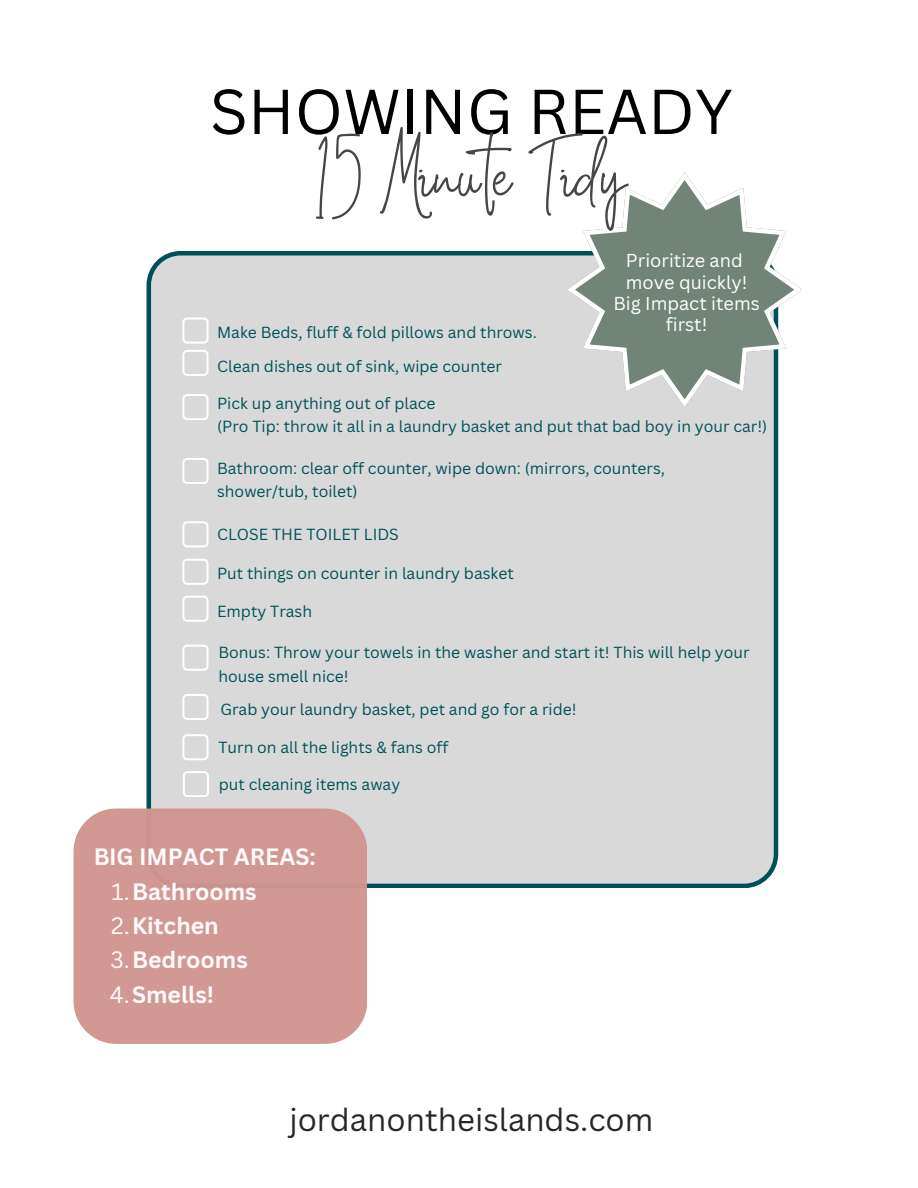
<style>
.page{position:relative;width:918px;height:1188px;background:#fff}
.page>*{position:absolute;margin:0;border:0;box-sizing:border-box;transform-origin:0 0}
.t1{font:61.95px "Canva Sans";color:#000}
.t2{font:55.5px "White Star";color:#464745}
.t3{font:31.2px "Canva Sans";color:#000}
.t4{font:700 22.95px/34.3px "Canva Sans";color:#fff}
.t5{font:18.15px/21.3px "Canva Sans";color:#fff}
.t6{font:15.75px/23.5px "Canva Sans";color:#005059}
.s1{font-weight:400}
</style>
<div class="page">
<div style="left:147px;top:251px;width:631px;height:637px;background:#d9d9d9"></div>
<svg style="left:182px;top:317px;width:26px;height:26px"></svg>
<svg style="left:182px;top:350px;width:26px;height:26px"></svg>
<svg style="left:182px;top:394px;width:26px;height:26px"></svg>
<svg style="left:182px;top:458px;width:26px;height:26px"></svg>
<svg style="left:182px;top:521px;width:26px;height:26px"></svg>
<svg style="left:182px;top:559px;width:26px;height:26px"></svg>
<svg style="left:182px;top:596px;width:26px;height:25px"></svg>
<svg style="left:182px;top:645px;width:26px;height:25px"></svg>
<svg style="left:182px;top:694px;width:26px;height:26px"></svg>
<svg style="left:567px;top:172px;width:235px;height:235px"></svg>
<svg style="left:182px;top:734px;width:26px;height:26px"></svg>
<svg style="left:183px;top:771px;width:26px;height:26px"></svg>
<div style="left:74px;top:808px;width:293px;height:236px;background:#d1968f;border-radius:43px"></div>
<p class="t1" style="left:210px;top:68px;width:525px">SHOWING READY</p>
<p class="t2" style="left:315px;top:162px;width:314px">15 Minute Tidy</p>
<p class="t5" style="left:626px;top:250px;width:123px">Prioritize and move quickly!</p>
<p class="t5" style="left:613px;top:292px;width:148px;text-align:center">Big Impact items first!</p>
<h1 class="t6" style="left:217px;top:320px;width:321px">Make Beds, fluff &amp; fold pillows and throws.</h1>
<p class="t6" style="left:217px;top:354px;width:286px">Clean dishes out of sink, wipe counter</p>
<h6 class="t6" style="left:217px;top:391px;width:220px">Pick up anything out of place</h6>
<p class="t6" style="left:217px;top:414px;width:552px">(Pro Tip: throw it all in a laundry basket and put that bad boy in your car!)</p>
<p class="t6" style="left:217px;top:456px;width:449px">Bathroom: clear off counter, wipe down: (mirrors, counters, shower/tub, toilet)</p>
<p class="t6" style="left:217px;top:522px;width:183px">CLOSE THE TOILET LIDS</p>
<p class="t6" style="left:217px;top:561px;width:298px">Put things on counter in laundry basket</p>
<p class="t6" style="left:217px;top:599px;width:96px">Empty Trash</p>
<p class="t6" style="left:218px;top:641px;width:533px">Bonus: Throw your towels in the washer and start it! This will help your house smell nice!</p>
<p class="t6" style="left:220px;top:698px;width:358px">Grab your laundry basket, pet and go for a ride!</p>
<p class="t6" style="left:218px;top:735px;width:232px">Turn on all the lights &amp; fans off</p>
<p class="t6" style="left:219px;top:772px;width:183px">put cleaning items away</p>
<h3 class="t4" style="left:110px;top:839px;width:208px;text-indent:-17px">BIG IMPACT AREAS:<br><span class="s1">1.</span>Bathrooms<br><span class="s1">2.</span>Kitchen<br><span class="s1">3.</span>Bedrooms<br><span class="s1">4.</span>Smells!</h3>
<h3 class="t3" style="left:289px;top:1098px;width:366px">jordanontheislands.com</h3>
</div>
